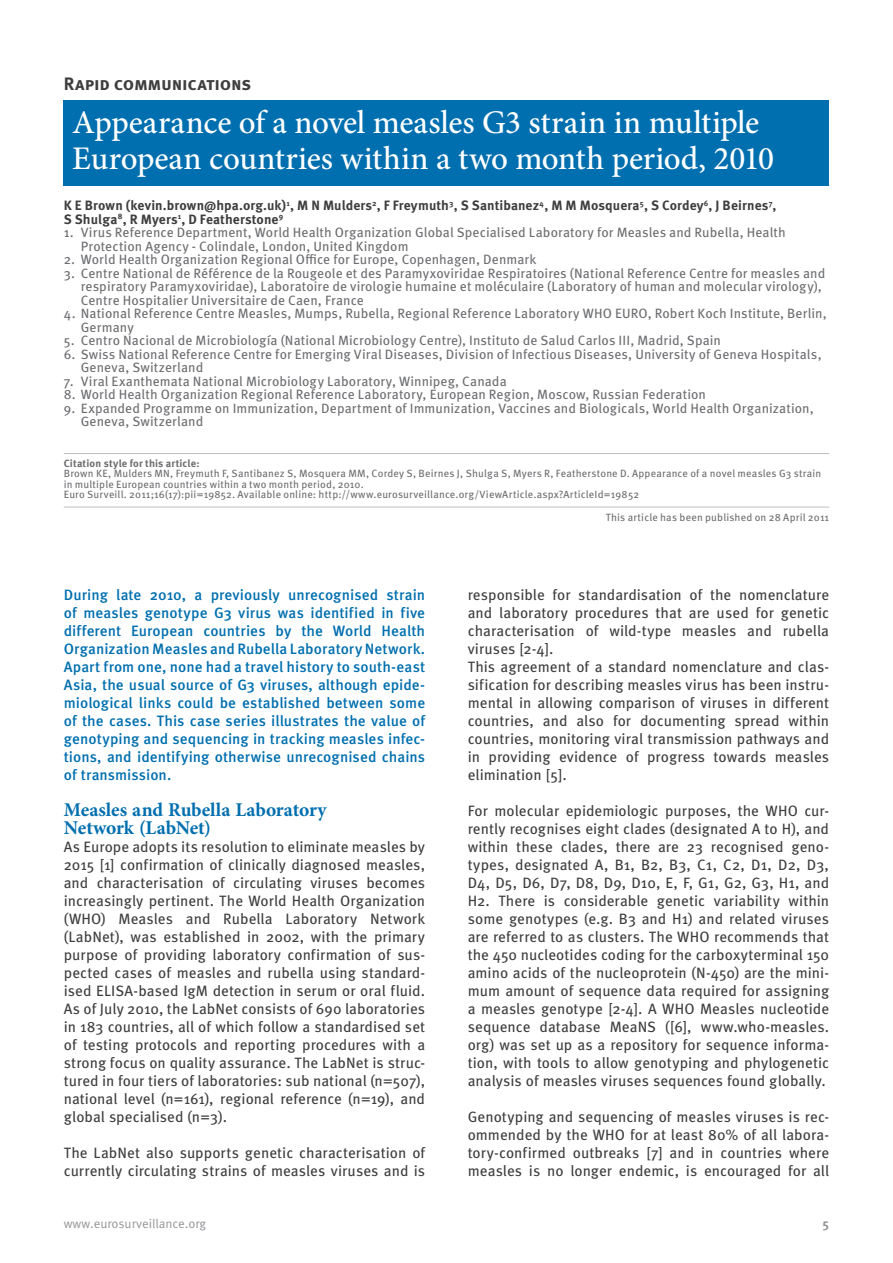
<style>
.page{position:relative;width:893px;height:1263px;background:#fff}
.page>*{position:absolute;margin:0;border:0;box-sizing:border-box;transform-origin:0 0}
.t1{font:500 33px/36px "Minion Pro";letter-spacing:-.005em;color:#fff}
.t2{font:700 19.5px/18px "Minion Pro";letter-spacing:-.005em;color:#006faf}
.t3{font:700 18px "Meta Pro";letter-spacing:-.015em;color:#3e3e3f}
.t4{font:15px/18px "Meta Pro";color:#3e3e3f;text-align:justify}
.t5{font:500 15px/18px "Meta Pro";color:#006faf;text-align:justify}
.t6{font:13.5px/13.5px "Meta Pro";letter-spacing:.005em;color:#6c6d70}
.t7{font:700 13.5px/13.5px "Meta Pro";letter-spacing:.005em;color:#3e3e3f}
.t8{font:12.75px "Meta Pro";color:#939598}
.t9{font:700 12.75px "Meta Pro";color:#939598}
.t10{font:10.5px/10.5px "Meta Pro";letter-spacing:.015em;color:#6c6d70}
.t11{font:700 10.5px "Meta Pro";letter-spacing:.015em;color:#6c6d70}
</style>
<div class="page">
<hr style="left:64px;top:453px;width:765px;height:1px;background:#bcbdc0">
<hr style="left:64px;top:507px;width:765px;height:1px;background:#bcbdc0">
<div style="left:64px;top:100px;width:765px;height:86px;background:#006faf"></div>
<p class="t3" style="left:64px;top:72px;width:189px">Rapid communications</p>
<h1 class="t1" style="left:72px;top:104px;width:703px">Appearance of a novel measles G3 strain in multiple<br>European countries within a two month period, 2010</h1>
<p class="t7" style="left:64px;top:199px;width:714px">K E Brown (kevin.brown@hpa.org.uk)<sup>1</sup>, M N Mulders<sup>2</sup>, F Freymuth<sup>3</sup>, S Santibanez<sup>4</sup>, M M Mosquera<sup>5</sup>, S Cordey<sup>6</sup>, J Beirnes<sup>7</sup>,<br>S Shulga<sup>8</sup>, R Myers<sup>1</sup>, D Featherstone<sup>9</sup></p>
<p class="t6" style="left:81px;top:226px;width:706px;text-indent:-17px">1. Virus Reference Department, World Health Organization Global Specialised Laboratory for Measles and Rubella, Health<br>Protection Agency - Colindale, London, United Kingdom</p>
<p class="t6" style="left:64px;top:253px;width:474px">2. World Health Organization Regional Office for Europe, Copenhagen, Denmark</p>
<p class="t6" style="left:81px;top:267px;width:746px;text-indent:-17px">3. Centre National de Référence de la Rougeole et des Paramyxoviridae Respiratoires (National Reference Centre for measles and respiratory Paramyxoviridae), Laboratoire de virologie humaine et moléculaire (Laboratory of human and molecular virology),<br>Centre Hospitalier Universitaire de Caen, France</p>
<p class="t6" style="left:81px;top:307px;width:748px;text-indent:-17px">4. National Reference Centre Measles, Mumps, Rubella, Regional Reference Laboratory WHO EURO, Robert Koch Institute, Berlin,<br>Germany</p>
<p class="t6" style="left:64px;top:334px;width:659px">5. Centro Nacional de Microbiología (National Microbiology Centre), Instituto de Salud Carlos III, Madrid, Spain</p>
<p class="t6" style="left:81px;top:348px;width:742px;text-indent:-17px">6. Swiss National Reference Centre for Emerging Viral Diseases, Division of Infectious Diseases, University of Geneva Hospitals,<br>Geneva, Switzerland</p>
<p class="t6" style="left:64px;top:375px;width:444px">7. Viral Exanthemata National Microbiology Laboratory, Winnipeg, Canada</p>
<p class="t6" style="left:64px;top:388px;width:644px">8. World Health Organization Regional Reference Laboratory, European Region, Moscow, Russian Federation</p>
<p class="t6" style="left:81px;top:402px;width:735px;text-indent:-17px">9. Expanded Programme on Immunization, Department of Immunization, Vaccines and Biologicals, World Health Organization,<br>Geneva, Switzerland</p>
<p class="t11" style="left:64px;top:456px;width:137px">Citation style for this article:</p>
<p class="t10" style="left:64px;top:469px;width:759px">Brown KE, Mulders MN, Freymuth F, Santibanez S, Mosquera MM, Cordey S, Beirnes J, Shulga S, Myers R, Featherstone D. Appearance of a novel measles G3 strain in multiple European countries within a two month period, 2010.<br>Euro Surveill. 2011;16(17):pii=19852. Available online: http://www.eurosurveillance.org/ViewArticle.aspx?ArticleId=19852</p>
<p class="t10" style="left:606px;top:513px;width:225px">This article has been published on 28 April 2011</p>
<p class="t5" style="left:64px;top:586px;width:363px">During late 2010, a previously unrecognised strain of measles genotype G3 virus was identified in five different European countries by the World Health Organization Measles and Rubella Laboratory Network.<br>Apart from one, none had a travel history to south-east Asia, the usual source of G3 viruses, although epide&shy;miological links could be established between some of the cases. This case series illustrates the value of genotyping and sequencing in tracking measles infec&shy;tions, and identifying otherwise unrecognised chains of transmission.</p>
<h2 class="t2" style="left:64px;top:800px;width:264px">Measles and Rubella Laboratory<br>Network (LabNet)</h2>
<p class="t4" style="left:64px;top:838px;width:363px">As Europe adopts its resolution to eliminate measles by 2015 [1] confirmation of clinically diagnosed measles, and characterisation of circulating viruses becomes increasingly pertinent. The World Health Organization (WHO) Measles and Rubella Laboratory Network (LabNet), was established in 2002, with the primary purpose of providing laboratory confirmation of sus&shy;pected cases of measles and rubella using standard&shy;ised ELISA-based IgM detection in serum or oral fluid.<br>As of July 2010, the LabNet consists of 690 laboratories in 183 countries, all of which follow a standardised set of testing protocols and reporting procedures with a strong focus on quality assurance. The LabNet is struc&shy;tured in four tiers of laboratories: sub national (n=507), national level (n=161), regional reference (n=19), and global specialised (n=3).</p>
<p class="t4" style="left:64px;top:1144px;width:363px">The LabNet also supports genetic characterisation of currently circulating strains of measles viruses and is</p>
<p class="t4" style="left:468px;top:586px;width:363px;text-align:left">responsible for standardisation of the nomenclature and laboratory procedures that are used for genetic characterisation of wild-type measles and rubella viruses [2-4].<br>This agreement of a standard nomenclature and clas&shy;sification for describing measles virus has been instru&shy;mental in allowing comparison of viruses in different countries, and also for documenting spread within countries, monitoring viral transmission pathways and in providing evidence of progress towards measles elimination [5].</p>
<p class="t4" style="left:468px;top:802px;width:363px">For molecular epidemiologic purposes, the WHO cur&shy;rently recognises eight clades (designated A to H), and within these clades, there are 23 recognised geno&shy;types, designated A, B1, B2, B3, C1, C2, D1, D2, D3, D4, D5, D6, D7, D8, D9, D10, E, F, G1, G2, G3, H1, and H2. There is considerable genetic variability within some genotypes (e.g. B3 and H1) and related viruses are referred to as clusters. The WHO recommends that the 450 nucleotides coding for the carboxyterminal 150 amino acids of the nucleoprotein (N-450) are the mini&shy;mum amount of sequence data required for assigning a measles genotype [2-4]. A WHO Measles nucleotide sequence database MeaNS ([6], www.who-measles. org) was set up as a repository for sequence informa&shy;tion, with tools to allow genotyping and phylogenetic analysis of measles viruses sequences found globally.</p>
<p class="t4" style="left:468px;top:1108px;width:363px">Genotyping and sequencing of measles viruses is rec&shy;ommended by the WHO for at least 80% of all labora&shy;tory-confirmed outbreaks [7] and in countries where measles is no longer endemic, is encouraged for all</p>
<p class="t8" style="left:64px;top:1215px;width:144px">www.eurosurveillance.org</p>
<p class="t9" style="left:823px;top:1215px;width:8px">5</p>
</div>
